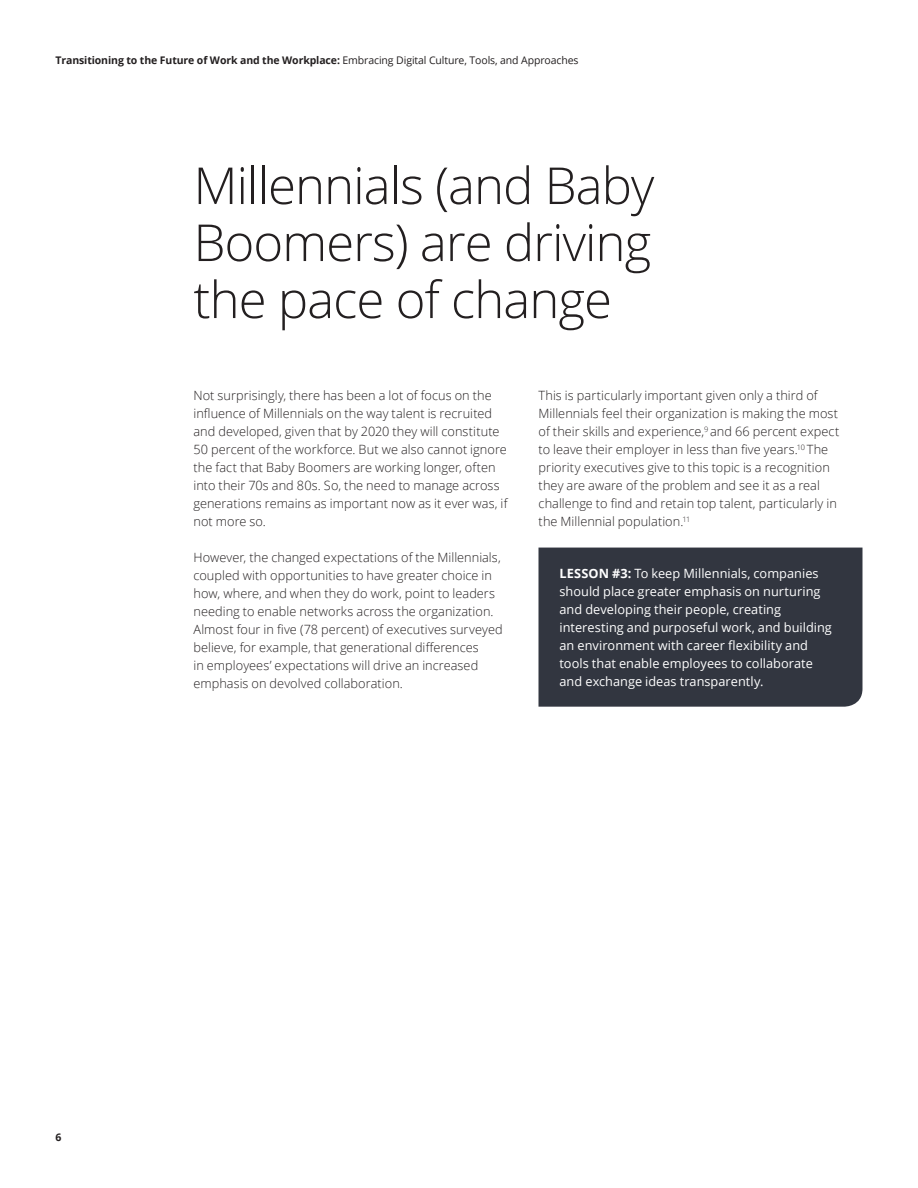
<style>
.page{position:relative;width:918px;height:1188px;background:#fff}
.page>*{position:absolute;margin:0;border:0;box-sizing:border-box;transform-origin:0 0}
.HEADLINE_02{font:300 51px/57px "Open Sans";letter-spacing:-.02em;color:#231f20;text-align:justify}
.Body_copy__8_5_12pt{font:300 12.75px/18px "Open Sans";letter-spacing:.005em;color:#231f20}
.PLACEHOLDER{font:12.75px/18px "Open Sans";letter-spacing:.005em;color:#fff}
.t1{font:700 10.5px "Open Sans";letter-spacing:-.01em;color:#231f20}
.s1{font-weight:400}
.s2{font-weight:700}
</style>
<div class="page">
<div style="left:538px;top:548px;width:324px;height:159px;background:#323640"></div>
<p class="t1" style="left:56px;top:53px;width:525px">Transitioning to the Future of Work and the Workplace: <span class="s1">Embracing Digital Culture, Tools, and Approaches</span></p>
<p class="HEADLINE_02" style="left:194px;top:156px;width:462px">Millennials (and Baby Boomers) are driving the pace of change</p>
<p class="Body_copy__8_5_12pt" style="left:194px;top:386px;width:316px">Not surprisingly, there has been a lot of focus on the influence of Millennials on the way talent is recruited and developed, given that by 2020 they will constitute 50 percent of the workforce. But we also cannot ignore the fact that Baby Boomers are working longer, often into their 70s and 80s. So, the need to manage across generations remains as important now as it ever was, if not more so.</p>
<p class="Body_copy__8_5_12pt" style="left:194px;top:548px;width:311px">However, the changed expectations of the Millennials, coupled with opportunities to have greater choice in how, where, and when they do work, point to leaders needing to enable networks across the organization.<br>Almost four in five (78 percent) of executives surveyed believe, for example, that generational differences<br>in employees’ expectations will drive an increased emphasis on devolved collaboration.</p>
<p class="Body_copy__8_5_12pt" style="left:539px;top:386px;width:302px">This is particularly important given only a third of Millennials feel their organization is making the most of their skills and experience,<sup>9</sup> and 66 percent expect to leave their employer in less than five years.<sup>10</sup> The priority executives give to this topic is a recognition they are aware of the problem and see it as a real challenge to find and retain top talent, particularly in the Millennial population.<sup>11</sup></p>
<p class="PLACEHOLDER" style="left:560px;top:564px;width:274px"><span class="s2">LESSON #3:</span> To keep Millennials, companies should place greater emphasis on nurturing and developing their people, creating interesting and purposeful work, and building an environment with career flexibility and tools that enable employees to collaborate and exchange ideas transparently.</p>
<p class="t1" style="left:56px;top:1129px;width:7px">6</p>
</div>
